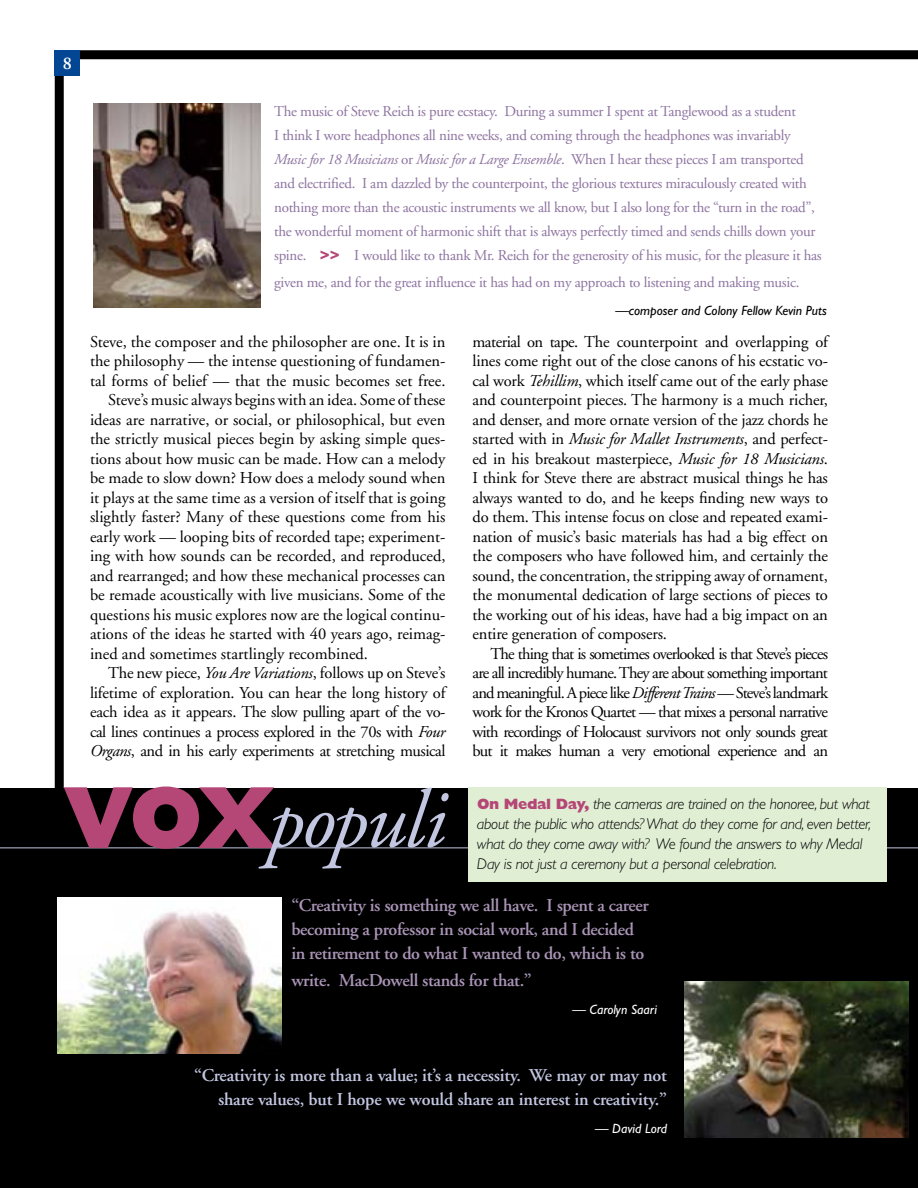
<style>
.page{position:relative;width:918px;height:1188px;background:#fff}
.page>*{position:absolute;margin:0;border:0;box-sizing:border-box;transform-origin:0 0}
.t1{font:italic 82.35px "Adobe Garamond";letter-spacing:-.03em;color:#c2c6e1}
.t2{font:600 18px/24px "Adobe Garamond";letter-spacing:-.02em;color:#a994b6}
.t3{font:600 18px/24px "Adobe Garamond";letter-spacing:-.01em;color:#c2c6e1;text-align:right}
.t4{font:16.5px/19.5px "Adobe Garamond";color:#000;text-align:justify}
.t5{font:16.5px "Adobe Garamond";letter-spacing:-.03em;color:#000}
.t6{font:italic 300 15.75px/20.2px "Gill Sans";letter-spacing:-.02em;color:#000}
.t7{font:15px/24px "Adobe Garamond";letter-spacing:-.02em;color:#8d73a0}
.t8{font:italic 13.5px "Gill Sans";color:#000}
.t9{font:italic 13.5px "Gill Sans";color:#fff}
.s1{font-style:italic}
.s2{font-family:"Gill Sans";font-weight:800;color:#b54777}
.s3{font-family:"Gill Sans";font-weight:800;font-style:normal;font-size:88.8px;color:#b54777}
.s4{font-weight:800;font-style:normal;font-size:15px;color:#b54777}
</style>
<div class="page">
<div style="left:55px;top:50px;width:863px;height:9px;background:#000"></div>
<div style="left:55px;top:50px;width:9px;height:779px;background:#000"></div>
<div style="left:55px;top:50px;width:25px;height:26px;background:#034694"></div>
<div style="left:0;top:788px;width:918px;height:400px;background:#000"></div>
<hr style="left:0;top:848px;width:918px;height:1px;background:#c2c6e1">
<img style="left:57px;top:897px;width:224px;height:157px">
<div style="left:468px;top:788px;width:418px;height:94px;background:#e0eed4"></div>
<img style="left:684px;top:981px;width:225px;height:157px">
<img style="left:93px;top:104px;width:168px;height:203px">
<p class="t7" style="left:274px;top:99px;width:549px">The music of Steve Reich is pure ecstacy. During a summer I spent at Tanglewood as a student<br>I think I wore headphones all nine weeks, and coming through the headphones was invariably <span class="s1">Music for 18 Musicians</span> or <span class="s1">Music for a Large Ensemble</span>. When I hear these pieces I am transported and electrified. I am dazzled by the counterpoint, the glorious textures miraculously created with nothing more than the acoustic instruments we all know, but I also long for the “turn in the road”, the wonderful moment of harmonic shift that is always perfectly timed and sends chills down your spine. <span class="s2">&gt;&gt;</span> I would like to thank Mr. Reich for the generosity of his music, for the pleasure it has</p>
<p class="t7" style="left:274px;top:270px;width:527px">given me, and for the great influence it has had on my approach to listening and making music.</p>
<p class="t8" style="left:615px;top:303px;width:213px">—composer and Colony Fellow Kevin Puts</p>
<p class="t4" style="left:90px;top:332px;width:357px">Steve, the composer and the philosopher are one. It is in</p>
<p class="t4" style="left:90px;top:351px;width:357px">the philosophy — the intense questioning of fundamen-</p>
<p class="t4" style="left:90px;top:371px;width:357px">tal forms of belief — that the music becomes set free.</p>
<p class="t4" style="left:108px;top:390px;width:339px">Steve’s music always begins with an idea. Some of these</p>
<p class="t4" style="left:90px;top:410px;width:357px">ideas are narrative, or social, or philosophical, but even</p>
<p class="t4" style="left:90px;top:429px;width:357px">the strictly musical pieces begin by asking simple ques-</p>
<p class="t4" style="left:90px;top:449px;width:357px">tions about how music can be made. How can a melody</p>
<p class="t4" style="left:90px;top:468px;width:357px">be made to slow down? How does a melody sound when</p>
<p class="t4" style="left:90px;top:488px;width:357px">it plays at the same time as a version of itself that is going</p>
<p class="t4" style="left:90px;top:507px;width:357px">slightly faster? Many of these questions come from his</p>
<p class="t4" style="left:90px;top:527px;width:357px">early work — looping bits of recorded tape; experiment-</p>
<p class="t4" style="left:90px;top:546px;width:357px">ing with how sounds can be recorded, and reproduced,</p>
<p class="t4" style="left:90px;top:566px;width:357px">and rearranged; and how these mechanical processes can</p>
<p class="t4" style="left:90px;top:585px;width:357px">be remade acoustically with live musicians. Some of the</p>
<p class="t4" style="left:90px;top:605px;width:357px">questions his music explores now are the logical continu-</p>
<p class="t4" style="left:90px;top:624px;width:357px">ations of the ideas he started with 40 years ago, reimag-</p>
<p class="t4" style="left:90px;top:644px;width:280px">ined and sometimes startlingly recombined.</p>
<p class="t4" style="left:108px;top:663px;width:339px">The new piece, <span class="s1">You Are Variations</span>, follows up on Steve’s</p>
<p class="t4" style="left:90px;top:683px;width:357px">lifetime of exploration. You can hear the long history of</p>
<p class="t5" style="left:90px;top:703px;width:357px">each idea as it appears. The slow pulling apart of the vo-</p>
<p class="t5" style="left:90px;top:723px;width:357px">cal lines continues a process explored in the 70s with <span class="s1">Four</span></p>
<p class="t5" style="left:90px;top:742px;width:357px"><span class="s1">Organs</span>, and in his early experiments at stretching musical</p>
<h1 class="t1" style="left:63px;top:776px;width:385px"><span class="s3">VOX</span>populi</h1>
<p class="t4" style="left:473px;top:332px;width:357px">material on tape. The counterpoint and overlapping of lines come right out of the close canons of his ecstatic vo&shy;cal work <span class="s1">Tehillim</span>, which itself came out of the early phase and counterpoint pieces. The harmony is a much richer, and denser, and more ornate version of the jazz chords he started with in <span class="s1">Music for Mallet Instruments</span>, and perfect&shy;ed in his breakout masterpiece, <span class="s1">Music for 18 Musicians</span>.<br>I think for Steve there are abstract musical things he has always wanted to do, and he keeps finding new ways to do them. This intense focus on close and repeated exami&shy;nation of music’s basic materials has had a big effect on the composers who have followed him, and certainly the sound, the concentration, the stripping away of ornament, the monumental dedication of large sections of pieces to the working out of his ideas, have had a big impact on an entire generation of composers.</p>
<p class="t4" style="left:473px;top:644px;width:357px;text-indent:18px">The thing that is sometimes overlooked is that Steve’s pieces are all incredibly humane. They are about something important and meaningful. A piece like <span class="s1">Different Trains</span> — Steve’s landmark work for the Kronos Quartet — that mixes a personal narrative with recordings of Holocaust survivors not only sounds great but it makes human a very emotional experience and an</p>
<p class="t6" style="left:477px;top:793px;width:396px"><span class="s4">On Medal Day,</span> the cameras are trained on the honoree, but what about the public who attends? What do they come for and, even better, what do they come away with? We found the answers to why Medal Day is not just a ceremony but a personal celebration.</p>
<p class="t2" style="left:291px;top:894px;width:359px">“Creativity is something we all have. I spent a career becoming a professor in social work, and I decided in retirement to do what I wanted to do, which is to</p>
<p class="t2" style="left:291px;top:969px;width:242px">write. MacDowell stands for that.”</p>
<p class="t9" style="left:572px;top:1002px;width:86px">— Carolyn Saari</p>
<p class="t3" style="left:194px;top:1063px;width:475px">“Creativity is more than a value; it’s a necessity. We may or may not share values, but I hope we would share an interest in creativity.”</p>
<p class="t9" style="left:595px;top:1121px;width:74px">— David Lord</p>
</div>
